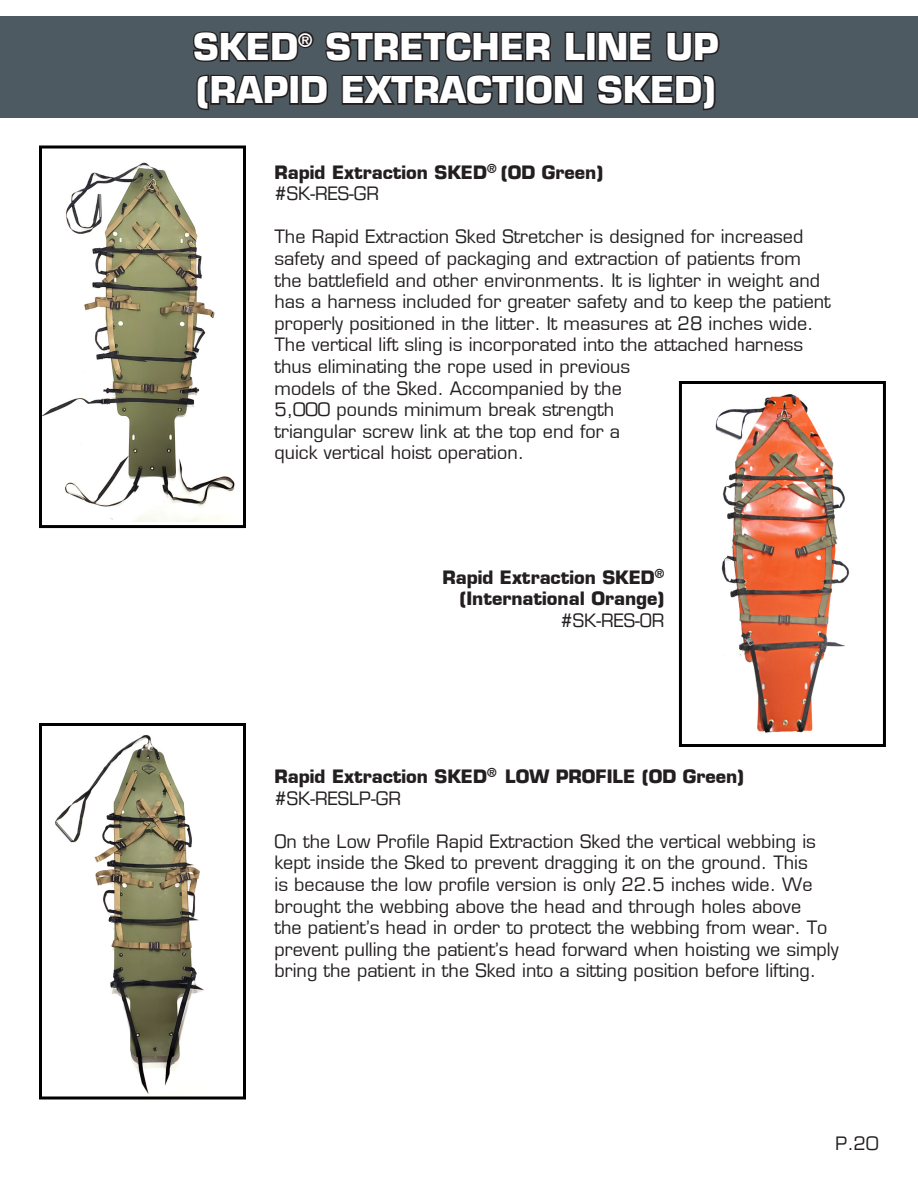
<style>
.page{position:relative;width:918px;height:1188px;background:#fff}
.page>*{position:absolute;margin:0;border:0;box-sizing:border-box;transform-origin:0 0}
.t1{font:700 36px/43.2px "Eurostile";color:#fff}
.t2{font:18px/21.6px "Eurostile";color:#231f20}
.t3{font:700 18px/21.6px "Eurostile";color:#231f20}
.s1{font-weight:400}
</style>
<div class="page">
<div style="left:0;top:16px;width:918px;height:102px;background:#4e5a61"></div>
<div style="left:586px;top:32px;width:10px;height:30px;border:3px solid #231f20"></div>
<svg style="left:193px;top:31px;width:395px;height:80px"></svg>
<svg style="left:595px;top:31px;width:125px;height:80px"></svg>
<img style="left:55px;top:734px;width:149px;height:361px">
<div style="left:39px;top:723px;width:207px;height:377px;border:3px solid #000"></div>
<img style="left:43px;top:162px;width:192px;height:360px">
<div style="left:39px;top:146px;width:207px;height:382px;border:3px solid #000"></div>
<img style="left:715px;top:393px;width:135px;height:340px">
<div style="left:679px;top:381px;width:207px;height:366px;border:3px solid #000"></div>
<h1 class="t1" style="left:193px;top:25px;width:527px">SKED<sup>®</sup> STRETCHER LINE UP (RAPID EXTRACTION SKED)</h1>
<p class="t3" style="left:275px;top:161px;width:330px">Rapid Extraction SKED<sup>®</sup> (OD Green) <span class="s1">#SK-RES-GR</span></p>
<p class="t2" style="left:275px;top:226px;width:558px">The Rapid Extraction Sked Stretcher is designed for increased safety and speed of packaging and extraction of patients from the battlefield and other environments. It is lighter in weight and has a harness included for greater safety and to keep the patient properly positioned in the litter. It measures at 28 inches wide.<br>The vertical lift sling is incorporated into the attached harness thus eliminating the rope used in previous<br>models of the Sked. Accompanied by the<br>5,000 pounds minimum break strength<br>triangular screw link at the top end for a<br>quick vertical hoist operation.</p>
<p class="t3" style="left:442px;top:566px;width:224px;text-align:right">Rapid Extraction SKED<sup>® </sup>(International Orange)</p>
<p class="t2" style="left:560px;top:610px;width:106px">#SK-RES-OR</p>
<p class="t3" style="left:274px;top:765px;width:471px">Rapid Extraction SKED<sup>®</sup> LOW PROFILE (OD Green) <span class="s1">#SK-RESLP-GR</span></p>
<p class="t2" style="left:275px;top:831px;width:566px">On the Low Profile Rapid Extraction Sked the vertical webbing is kept inside the Sked to prevent dragging it on the ground. This<br>is because the low profile version is only 22.5 inches wide. We brought the webbing above the head and through holes above<br>the patient’s head in order to protect the webbing from wear. To prevent pulling the patient’s head forward when hoisting we simply bring the patient in the Sked into a sitting position before lifting.</p>
<p class="t2" style="left:836px;top:1133px;width:44px">P.20</p>
</div>
